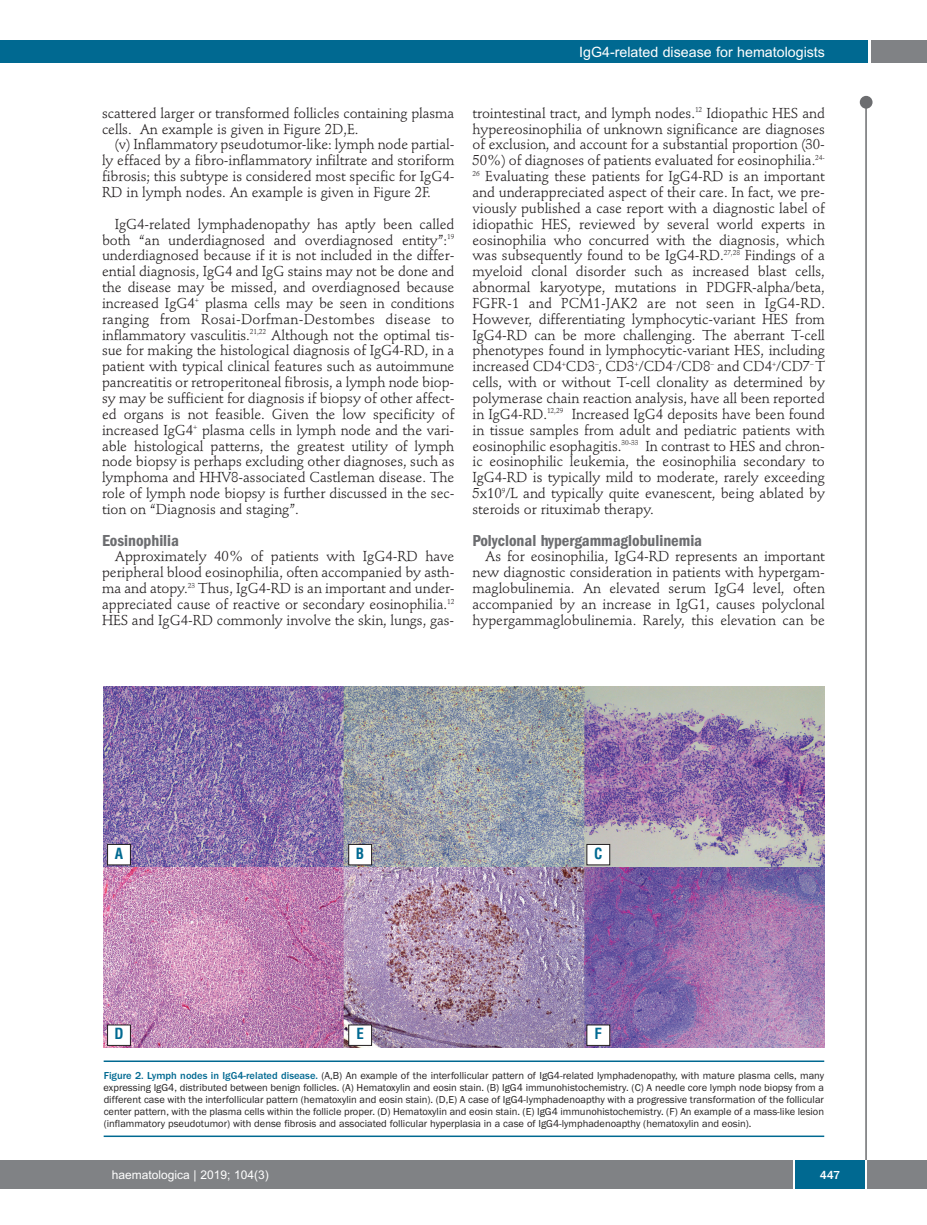
<style>
.page{position:relative;width:927px;height:1225px;background:#fff}
.page>*{position:absolute;margin:0;border:0;box-sizing:border-box;transform-origin:0 0}
.t1{font:600 condensed 16.5px "Franklin Gothic";color:#6c6d70}
.t2{font:700 condensed 15px "Helvetica";color:#006991}
.t3{font:14.25px/15.9px "Stempel Schneidler";letter-spacing:-.005em;color:#231f20;text-align:justify}
.t4{font:14.25px "Arial";color:#fff}
.t5{font:12px "Arial";color:#fff}
.t6{font:500 12px "Franklin Gothic";color:#fff}
.t7{font:10.5px/12px "Franklin Gothic";color:#231f20;text-align:justify}
.s1{font-weight:500;color:#006991}
</style>
<div class="page">
<div style="left:860px;top:96px;width:12px;height:13px;background:#6c6d70;border-radius:50%"></div>
<hr style="left:865px;top:98px;width:2px;height:1062px;background:#6c6d70">
<div style="left:871px;top:40px;width:56px;height:22px;background:#808285"></div>
<div style="left:18px;top:40px;width:849px;height:22px;background:#006991"></div>
<div style="left:17px;top:1160px;width:910px;height:28px;background:#808285"></div>
<div style="left:795px;top:1160px;width:70px;height:28px;background:#006991"></div>
<hr style="left:793px;top:1160px;width:2px;height:28px;background:#fff">
<hr style="left:865px;top:1160px;width:2px;height:28px;background:#fff">
<div style="left:0;top:40px;width:19px;height:22px;background:#006991"></div>
<div style="left:0;top:1160px;width:18px;height:28px;background:#808285"></div>
<img style="left:104px;top:687px;width:720px;height:360px">
<hr style="left:104px;top:1060px;width:720px;height:2px;background:#006991">
<hr style="left:104px;top:1135px;width:720px;height:2px;background:#006991">
<div style="left:108px;top:844px;width:22px;height:20px;background:#fff"></div>
<div style="left:107px;top:844px;width:24px;height:21px;border:1px solid #231f20"></div>
<div style="left:349px;top:844px;width:22px;height:20px;background:#fff"></div>
<div style="left:349px;top:844px;width:23px;height:21px;border:1px solid #231f20"></div>
<div style="left:587px;top:844px;width:23px;height:20px;background:#fff"></div>
<div style="left:587px;top:844px;width:23px;height:21px;border:1px solid #231f20"></div>
<div style="left:108px;top:1025px;width:22px;height:20px;background:#fff"></div>
<div style="left:107px;top:1024px;width:24px;height:21px;border:1px solid #231f20"></div>
<div style="left:349px;top:1025px;width:22px;height:20px;background:#fff"></div>
<div style="left:349px;top:1024px;width:23px;height:21px;border:1px solid #231f20"></div>
<div style="left:587px;top:1025px;width:23px;height:20px;background:#fff"></div>
<p class="t4" style="left:579px;top:44px;width:247px">IgG4-related disease for hematologists</p>
<p class="t3" style="left:102px;top:106px;width:354px">scattered larger or transformed follicles containing plasma cells. An example is given in Figure 2D,E.</p>
<p class="t3" style="left:102px;top:138px;width:354px;text-indent:13px">(v) Inflammatory pseudotumor-like: lymph node partial&shy;ly effaced by a fibro-inflammatory infiltrate and storiform fibrosis; this subtype is considered most specific for IgG4- RD in lymph nodes. An example is given in Figure 2F.</p>
<p class="t3" style="left:102px;top:217px;width:354px;text-indent:13px">IgG4-related lymphadenopathy has aptly been called both “an underdiagnosed and overdiagnosed entity”:<sup>19 </sup>underdiagnosed because if it is not included in the differ&shy;ential diagnosis, IgG4 and IgG stains may not be done and the disease may be missed, and overdiagnosed because increased IgG4<sup>+</sup> plasma cells may be seen in conditions ranging from Rosai-Dorfman-Destombes disease to inflammatory vasculitis.<sup>21,22</sup> Although not the optimal tis&shy;sue for making the histological diagnosis of IgG4-RD, in a patient with typical clinical features such as autoimmune pancreatitis or retroperitoneal fibrosis, a lymph node biop&shy;sy may be sufficient for diagnosis if biopsy of other affect&shy;ed organs is not feasible. Given the low specificity of increased IgG4<sup>+</sup> plasma cells in lymph node and the vari&shy;able histological patterns, the greatest utility of lymph node biopsy is perhaps excluding other diagnoses, such as lymphoma and HHV8-associated Castleman disease. The role of lymph node biopsy is further discussed in the sec&shy;tion on “Diagnosis and staging”.</p>
<p class="t1" style="left:102px;top:534px;width:79px">Eosinophilia</p>
<p class="t3" style="left:102px;top:550px;width:354px;text-indent:13px">Approximately 40% of patients with IgG4-RD have peripheral blood eosinophilia, often accompanied by asth&shy;ma and atopy.<sup>23</sup> Thus, IgG4-RD is an important and under&shy;appreciated cause of reactive or secondary eosinophilia.<sup>12<br></sup>HES and IgG4-RD commonly involve the skin, lungs, gas-</p>
<p class="t3" style="left:472px;top:106px;width:354px">trointestinal tract, and lymph nodes.<sup>12</sup> Idiopathic HES and hypereosinophilia of unknown significance are diagnoses of exclusion, and account for a substantial proportion (30- 50%) of diagnoses of patients evaluated for eosinophilia.<sup>24- 26</sup> Evaluating these patients for IgG4-RD is an important and underappreciated aspect of their care. In fact, we pre&shy;viously published a case report with a diagnostic label of idiopathic HES, reviewed by several world experts in eosinophilia who concurred with the diagnosis, which was subsequently found to be IgG4-RD.<sup>27,28</sup> Findings of a myeloid clonal disorder such as increased blast cells, abnormal karyotype, mutations in PDGFR-alpha/beta, FGFR-1 and PCM1-JAK2 are not seen in IgG4-RD.<br>However, differentiating lymphocytic-variant HES from IgG4-RD can be more challenging. The aberrant T-cell phenotypes found in lymphocytic-variant HES, including increased CD4<sup>+</sup>CD3<sup>–</sup>, CD3<sup>+</sup>/CD4<sup>–</sup>/CD8<sup>–</sup> and CD4<sup>+</sup>/CD7<sup>–</sup> T cells, with or without T-cell clonality as determined by polymerase chain reaction analysis, have all been reported in IgG4-RD.<sup>12,29</sup> Increased IgG4 deposits have been found in tissue samples from adult and pediatric patients with eosinophilic esophagitis.<sup>30-33</sup> In contrast to HES and chron&shy;ic eosinophilic leukemia, the eosinophilia secondary to IgG4-RD is typically mild to moderate, rarely exceeding 5x10<sup>9</sup>/L and typically quite evanescent, being ablated by steroids or rituximab therapy.</p>
<p class="t1" style="left:472px;top:534px;width:231px">Polyclonal hypergammaglobulinemia</p>
<p class="t3" style="left:472px;top:550px;width:354px;text-indent:13px">As for eosinophilia, IgG4-RD represents an important new diagnostic consideration in patients with hypergam&shy;maglobulinemia. An elevated serum IgG4 level, often accompanied by an increase in IgG1, causes polyclonal hypergammaglobulinemia. Rarely, this elevation can be</p>
<p class="t2" style="left:115px;top:845px;width:10px">A</p>
<p class="t2" style="left:356px;top:845px;width:10px">B</p>
<p class="t2" style="left:594px;top:845px;width:10px">C</p>
<p class="t2" style="left:114px;top:1025px;width:11px">D</p>
<p class="t2" style="left:356px;top:1025px;width:9px">E</p>
<p class="t2" style="left:595px;top:1025px;width:9px">F</p>
<p class="t7" style="left:104px;top:1069px;width:722px"><span class="s1">Figure 2. Lymph nodes in IgG4-related disease.</span> (A,B) An example of the interfollicular pattern of IgG4-related lymphadenopathy, with mature plasma cells, many expressing IgG4, distributed between benign follicles. (A) Hematoxylin and eosin stain. (B) IgG4 immunohistochemistry. (C) A needle core lymph node biopsy from a different case with the interfollicular pattern (hematoxylin and eosin stain). (D,E) A case of IgG4-lymphadenoapthy with a progressive transformation of the follicular center pattern, with the plasma cells within the follicle proper. (D) Hematoxylin and eosin stain. (E) IgG4 immunohistochemistry. (F) An example of a mass-like lesion (inflammatory pseudotumor) with dense fibrosis and associated follicular hyperplasia in a case of IgG4-lymphadenoapthy (hematoxylin and eosin).</p>
<p class="t5" style="left:112px;top:1167px;width:158px">haematologica | 2019; 104(3)</p>
<p class="t6" style="left:820px;top:1167px;width:22px">447</p>
</div>
